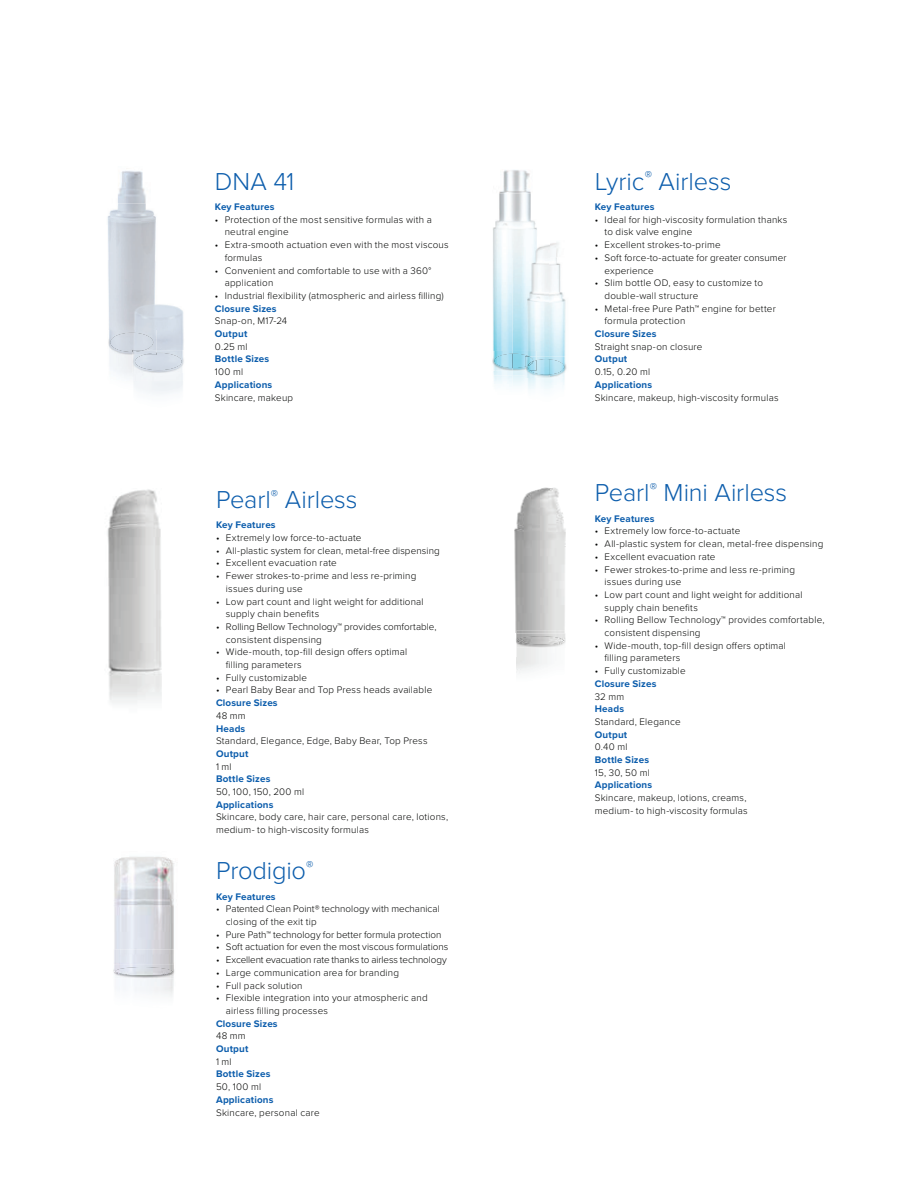
<style>
.page{position:relative;width:918px;height:1188px;background:#fff}
.page>*{position:absolute;margin:0;border:0;box-sizing:border-box;transform-origin:0 0}
.t1{font:300 25.35px "Proxima Nova";letter-spacing:-.005em;color:#0c5dac}
.t2{font:300 9.9px/12.8px "Proxima Nova";letter-spacing:.02em;color:#040504}
.t3{font:700 9.9px "Proxima Nova";letter-spacing:.015em;color:#0c5dac}
.t4{font:300 9.9px/12.8px "Proxima Nova";color:#040504}
.t5{font:300 9.9px "Proxima Nova";letter-spacing:-.01em;color:#040504}
</style>
<div class="page">
<img style="left:549px;top:242px;width:10px;height:15px">
<img style="left:512px;top:375px;width:37px;height:14px">
<img style="left:118px;top:171px;width:28px;height:32px">
<img style="left:107px;top:203px;width:77px;height:178px">
<img style="left:108px;top:330px;width:48px;height:25px">
<img style="left:110px;top:333px;width:43px;height:19px">
<img style="left:132px;top:350px;width:53px;height:23px">
<img style="left:135px;top:353px;width:47px;height:17px">
<svg style="left:132px;top:350px;width:24px;height:5px"></svg>
<img style="left:499px;top:170px;width:32px;height:23px">
<img style="left:492px;top:193px;width:57px;height:182px">
<img style="left:492px;top:351px;width:44px;height:20px">
<img style="left:494px;top:354px;width:35px;height:14px">
<img style="left:549px;top:257px;width:17px;height:132px">
<img style="left:525px;top:356px;width:42px;height:22px">
<img style="left:530px;top:359px;width:34px;height:16px">
<svg style="left:525px;top:356px;width:11px;height:15px"></svg>
<img style="left:114px;top:856px;width:60px;height:93px">
<img style="left:113px;top:949px;width:61px;height:37px">
<img style="left:113px;top:964px;width:62px;height:14px">
<img style="left:115px;top:967px;width:58px;height:9px">
<img style="left:107px;top:489px;width:55px;height:215px">
<img style="left:514px;top:487px;width:52px;height:170px">
<svg style="left:515px;top:633px;width:2px;height:15px"></svg>
<img style="left:517px;top:633px;width:49px;height:15px">
<img style="left:517px;top:636px;width:47px;height:9px;border-radius:50%">
<h1 class="t1" style="left:215px;top:172px;width:81px">DNA 41</h1>
<p class="t3" style="left:215px;top:203px;width:61px">Key Features</p>
<p class="t2" style="left:225px;top:214px;width:209px;text-indent:-10px">• Protection of the most sensitive formulas with a neutral engine</p>
<p class="t2" style="left:225px;top:239px;width:225px;text-indent:-10px">• Extra-smooth actuation even with the most viscous formulas</p>
<p class="t2" style="left:225px;top:264px;width:208px;text-indent:-10px">• Convenient and comfortable to use with a 360° application</p>
<p class="t2" style="left:215px;top:290px;width:230px">• Industrial flexibility (atmospheric and airless filling)</p>
<p class="t3" style="left:215px;top:305px;width:63px">Closure Sizes</p>
<p class="t2" style="left:215px;top:315px;width:74px">Snap-on, M17-24</p>
<p class="t3" style="left:215px;top:330px;width:34px">Output</p>
<p class="t2" style="left:215px;top:341px;width:34px">0.25 ml</p>
<p class="t3" style="left:215px;top:355px;width:56px">Bottle Sizes</p>
<p class="t2" style="left:215px;top:366px;width:30px">100 ml</p>
<p class="t3" style="left:215px;top:381px;width:59px">Applications</p>
<p class="t2" style="left:215px;top:392px;width:80px">Skincare, makeup</p>
<h1 class="t1" style="left:216px;top:490px;width:143px">Pearl<sup>®</sup> Airless</h1>
<p class="t3" style="left:216px;top:521px;width:61px">Key Features</p>
<p class="t2" style="left:216px;top:532px;width:147px">• Extremely low force-to-actuate</p>
<p class="t2" style="left:216px;top:545px;width:225px">• All-plastic system for clean, metal-free dispensing</p>
<p class="t2" style="left:216px;top:557px;width:122px">• Excellent evacuation rate</p>
<p class="t2" style="left:226px;top:570px;width:192px;text-indent:-10px">• Fewer strokes-to-prime and less re-priming issues during use</p>
<p class="t2" style="left:226px;top:595px;width:199px;text-indent:-10px">• Low part count and light weight for additional supply chain benefits</p>
<p class="t4" style="left:226px;top:621px;width:212px;text-indent:-10px">• Rolling Bellow Technology™ provides comfortable, consistent dispensing</p>
<p class="t2" style="left:226px;top:646px;width:183px;text-indent:-10px">• Wide-mouth, top-fill design offers optimal filling parameters</p>
<p class="t2" style="left:216px;top:672px;width:93px">• Fully customizable</p>
<p class="t2" style="left:216px;top:684px;width:218px">• Pearl Baby Bear and Top Press heads available</p>
<p class="t3" style="left:216px;top:699px;width:63px">Closure Sizes</p>
<p class="t2" style="left:216px;top:710px;width:31px">48 mm</p>
<p class="t3" style="left:216px;top:724px;width:31px">Heads</p>
<p class="t2" style="left:216px;top:735px;width:213px">Standard, Elegance, Edge, Baby Bear, Top Press</p>
<p class="t3" style="left:216px;top:750px;width:34px">Output</p>
<p class="t2" style="left:216px;top:761px;width:17px">1 ml</p>
<p class="t3" style="left:216px;top:775px;width:56px">Bottle Sizes</p>
<p class="t2" style="left:216px;top:786px;width:90px">50, 100, 150, 200 ml</p>
<p class="t3" style="left:216px;top:801px;width:59px">Applications</p>
<p class="t2" style="left:216px;top:811px;width:234px">Skincare, body care, hair care, personal care, lotions, medium- to high-viscosity formulas</p>
<h1 class="t1" style="left:216px;top:861px;width:99px">Prodigio<sup>®</sup></h1>
<p class="t3" style="left:216px;top:893px;width:61px">Key Features</p>
<p class="t4" style="left:226px;top:903px;width:215px;text-indent:-10px">• Patented Clean Point® technology with mechanical closing of the exit tip</p>
<p class="t4" style="left:216px;top:929px;width:227px">• Pure Path™ technology for better formula protection</p>
<p class="t4" style="left:216px;top:941px;width:234px">• Soft actuation for even the most viscous formulations</p>
<p class="t5" style="left:216px;top:956px;width:232px">• Excellent evacuation rate thanks to airless technology</p>
<p class="t2" style="left:216px;top:967px;width:184px">• Large communication area for branding</p>
<p class="t2" style="left:216px;top:980px;width:88px">• Full pack solution</p>
<p class="t2" style="left:226px;top:992px;width:203px;text-indent:-10px">• Flexible integration into your atmospheric and airless filling processes</p>
<p class="t3" style="left:216px;top:1020px;width:63px">Closure Sizes</p>
<p class="t2" style="left:216px;top:1030px;width:31px">48 mm</p>
<p class="t3" style="left:216px;top:1045px;width:34px">Output</p>
<p class="t2" style="left:216px;top:1056px;width:17px">1 ml</p>
<p class="t3" style="left:216px;top:1070px;width:56px">Bottle Sizes</p>
<p class="t2" style="left:216px;top:1081px;width:47px">50, 100 ml</p>
<p class="t3" style="left:216px;top:1096px;width:59px">Applications</p>
<p class="t2" style="left:216px;top:1107px;width:105px">Skincare, personal care</p>
<h1 class="t1" style="left:595px;top:172px;width:138px">Lyric<sup>®</sup> Airless</h1>
<p class="t3" style="left:595px;top:203px;width:61px">Key Features</p>
<p class="t2" style="left:605px;top:214px;width:184px;text-indent:-10px">• Ideal for high-viscosity formulation thanks to disk valve engine</p>
<p class="t2" style="left:595px;top:239px;width:127px">• Excellent strokes-to-prime</p>
<p class="t2" style="left:605px;top:252px;width:184px;text-indent:-10px">• Soft force-to-actuate for greater consumer experience</p>
<p class="t2" style="left:605px;top:277px;width:160px;text-indent:-10px">• Slim bottle OD, easy to customize to double-wall structure</p>
<p class="t2" style="left:605px;top:303px;width:173px;text-indent:-10px">• Metal-free Pure Path™ engine for better formula protection</p>
<p class="t3" style="left:595px;top:330px;width:63px">Closure Sizes</p>
<p class="t2" style="left:595px;top:341px;width:109px">Straight snap-on closure</p>
<p class="t3" style="left:595px;top:355px;width:34px">Output</p>
<p class="t2" style="left:595px;top:366px;width:57px">0.15, 0.20 ml</p>
<p class="t3" style="left:595px;top:381px;width:59px">Applications</p>
<p class="t2" style="left:595px;top:392px;width:185px">Skincare, makeup, high-viscosity formulas</p>
<h1 class="t1" style="left:595px;top:483px;width:194px">Pearl<sup>®</sup> Mini Airless</h1>
<p class="t3" style="left:595px;top:515px;width:61px">Key Features</p>
<p class="t2" style="left:595px;top:525px;width:147px">• Extremely low force-to-actuate</p>
<p class="t2" style="left:595px;top:538px;width:230px">• All-plastic system for clean, metal-free dispensing</p>
<p class="t2" style="left:595px;top:551px;width:122px">• Excellent evacuation rate</p>
<p class="t2" style="left:605px;top:564px;width:192px;text-indent:-10px">• Fewer strokes-to-prime and less re-priming issues during use</p>
<p class="t2" style="left:605px;top:589px;width:199px;text-indent:-10px">• Low part count and light weight for additional supply chain benefits</p>
<p class="t2" style="left:605px;top:614px;width:221px;text-indent:-10px">• Rolling Bellow Technology™ provides comfortable, consistent dispensing</p>
<p class="t2" style="left:605px;top:640px;width:183px;text-indent:-10px">• Wide-mouth, top-fill design offers optimal filling parameters</p>
<p class="t2" style="left:595px;top:665px;width:93px">• Fully customizable</p>
<p class="t3" style="left:595px;top:680px;width:63px">Closure Sizes</p>
<p class="t2" style="left:595px;top:691px;width:31px">32 mm</p>
<p class="t3" style="left:595px;top:705px;width:31px">Heads</p>
<p class="t2" style="left:595px;top:716px;width:87px">Standard, Elegance</p>
<p class="t3" style="left:595px;top:731px;width:34px">Output</p>
<p class="t2" style="left:595px;top:741px;width:34px">0.40 ml</p>
<p class="t3" style="left:595px;top:756px;width:56px">Bottle Sizes</p>
<p class="t2" style="left:595px;top:767px;width:57px">15, 30, 50 ml</p>
<p class="t3" style="left:595px;top:781px;width:59px">Applications</p>
<p class="t2" style="left:595px;top:792px;width:154px">Skincare, makeup, lotions, creams, medium- to high-viscosity formulas</p>
</div>
